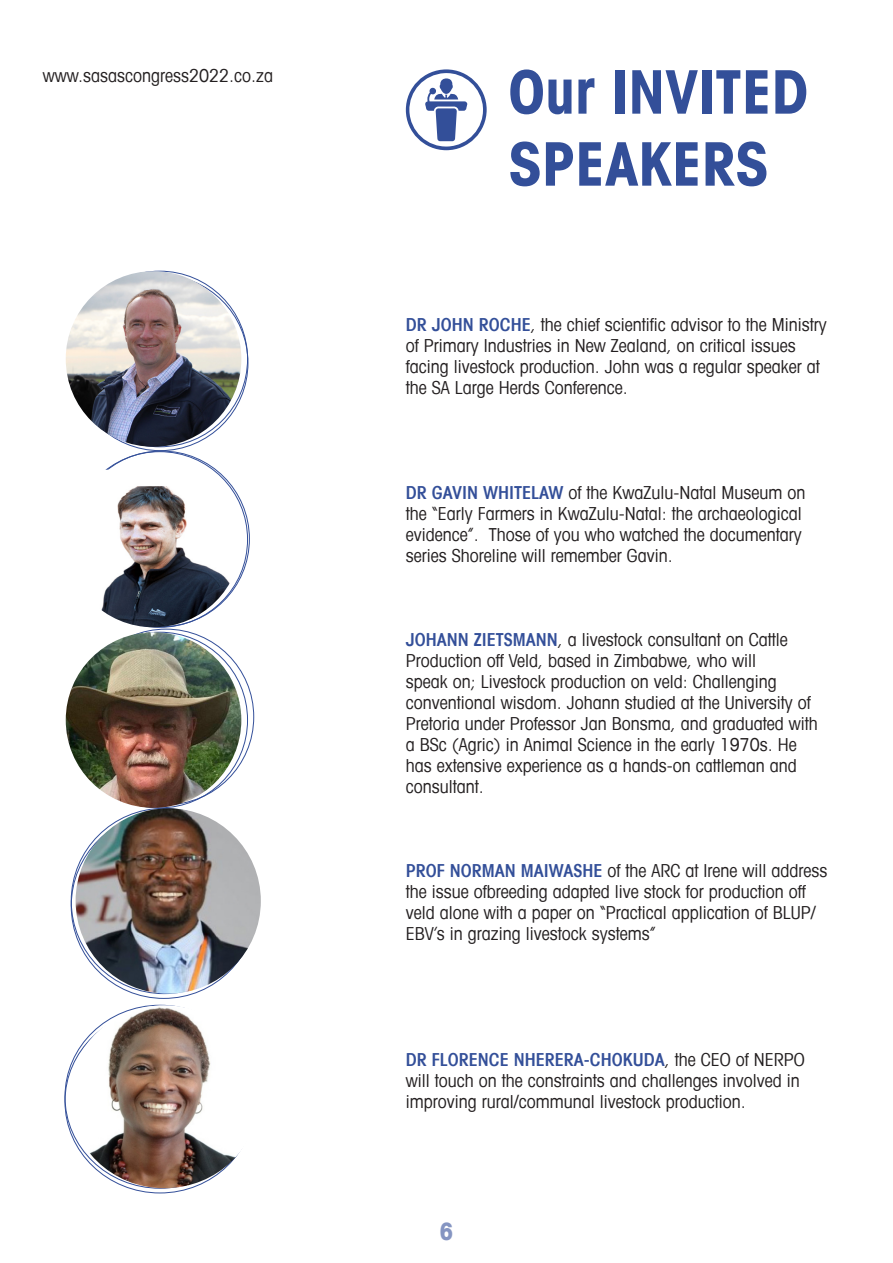
<style>
.page{position:relative;width:893px;height:1263px;background:#fff}
.page>*{position:absolute;margin:0;border:0;box-sizing:border-box;transform-origin:0 0}
.t1{font:700 condensed 60px/72px "Avant Garde LT";color:#334f99}
.t2{font:700 condensed 24px "Avant Garde LT";color:#8595c2}
.Default{font:condensed 18px/21px "Avant Garde LT";color:#231f20}
.s1{font-weight:600;color:#334f99}
</style>
<div class="page">
<svg style="left:406px;top:69px;width:81px;height:81px"></svg>
<img style="left:66px;top:271px;width:175px;height:176px;border-radius:88px">
<img style="left:101px;top:470px;width:140px;height:157px">
<img style="left:66px;top:632px;width:175px;height:176px;border-radius:88px">
<img style="left:76px;top:808px;width:185px;height:185px;border-radius:93px">
<img style="left:69px;top:1005px;width:173px;height:183px">
<p class="Default" style="left:43px;top:65px;width:232px">www.sasascongress2022.co.za</p>
<p class="t1" style="left:508px;top:55px;width:301px">Our INVITED<br>SPEAKERS</p>
<p class="Default" style="left:406px;top:313px;width:422px"><span class="s1">DR JOHN ROCHE</span>, the chief scientific advisor to the Ministry of Primary Industries in New Zealand, on critical issues facing livestock production. John was a regular speaker at the SA Large Herds Conference.</p>
<p class="Default" style="left:406px;top:481px;width:401px"><span class="s1">DR GAVIN WHITELAW</span> of the KwaZulu-Natal Museum on the “Early Farmers in KwaZulu-Natal: the archaeological evidence”. Those of you who watched the documentary series Shoreline will remember Gavin.</p>
<p class="Default" style="left:406px;top:628px;width:414px"><span class="s1">JOHANN ZIETSMANN</span>, a livestock consultant on Cattle Production off Veld, based in Zimbabwe, who will<br>speak on; Livestock production on veld: Challenging conventional wisdom. Johann studied at the University of Pretoria under Professor Jan Bonsma, and graduated with a BSc (Agric) in Animal Science in the early 1970s. He has extensive experience as a hands-on cattleman and consultant.</p>
<p class="Default" style="left:406px;top:859px;width:423px"><span class="s1">PROF NORMAN MAIWASHE</span> of the ARC at Irene will address the issue ofbreeding adapted live stock for production off veld alone with a paper on “Practical application of BLUP/ EBV’s in grazing livestock systems”</p>
<p class="Default" style="left:406px;top:1048px;width:401px"><span class="s1">DR FLORENCE NHERERA-CHOKUDA</span>, the CEO of NERPO will touch on the constraints and challenges involved in improving rural/communal livestock production.</p>
<h2 class="t2" style="left:440px;top:1216px;width:15px">6</h2>
</div>
